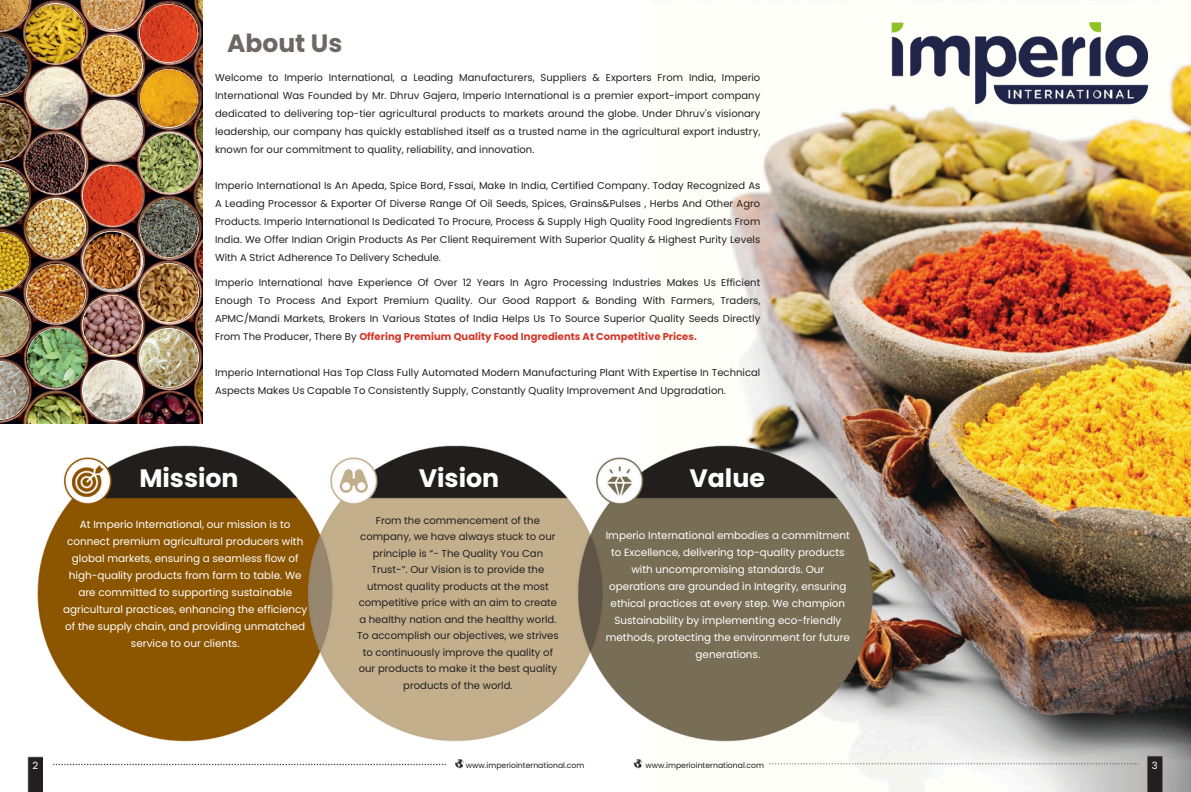
<style>
.page{position:relative;width:1191px;height:792px;background:#fff}
.page>*{position:absolute;margin:0;border:0;box-sizing:border-box;transform-origin:0 0}
.t1{font:700 25.2px "Poppins";color:#fff}
.t2{font:700 25px "Poppins";color:#6f6765}
.t3{font:10.4px/17px "Poppins";color:#fff;text-align:center}
.t4{font:10.1px/16.5px "Poppins";color:#231f20;text-align:center}
.t5{font:10px/18px "Poppins";letter-spacing:.005em;color:#231f20;text-align:justify}
.t6{font:10px "Poppins";color:#fff}
.t7{font:7.7px "Poppins";color:#231f20}
.s1{font-weight:700;color:#d33829}
</style>
<div class="page">
<img style="left:0;top:0;width:202px;height:424px">
<img style="left:82px;top:0;width:60px;height:29px">
<img style="left:85px;top:36px;width:55px;height:60px">
<img style="left:82px;top:36px;width:60px;height:59px;border-radius:50%">
<img style="left:140px;top:4px;width:58px;height:58px">
<img style="left:140px;top:4px;width:58px;height:58px;border-radius:50%">
<img style="left:28px;top:4px;width:57px;height:58px">
<img style="left:0;top:0;width:29px;height:30px">
<img style="left:0;top:36px;width:28px;height:58px">
<img style="left:140px;top:69px;width:58px;height:58px">
<img style="left:140px;top:69px;width:58px;height:58px;border-radius:50%">
<img style="left:135px;top:129px;width:68px;height:134px">
<img style="left:142px;top:264px;width:56px;height:58px">
<img style="left:140px;top:264px;width:58px;height:58px;border-radius:50%">
<img style="left:142px;top:329px;width:56px;height:58px">
<img style="left:140px;top:329px;width:58px;height:58px;border-radius:50%">
<img style="left:85px;top:231px;width:57px;height:60px">
<img style="left:85px;top:296px;width:57px;height:59px">
<img style="left:83px;top:361px;width:59px;height:59px">
<img style="left:83px;top:361px;width:59px;height:59px;border-radius:50%">
<img style="left:29px;top:199px;width:54px;height:57px">
<img style="left:140px;top:199px;width:58px;height:58px;border-radius:50%">
<img style="left:29px;top:329px;width:56px;height:58px">
<img style="left:0;top:361px;width:29px;height:58px">
<img style="left:0;top:297px;width:29px;height:58px">
<img style="left:0;top:232px;width:29px;height:58px">
<img style="left:0;top:168px;width:29px;height:58px">
<img style="left:0;top:103px;width:29px;height:58px">
<img style="left:26px;top:68px;width:60px;height:60px">
<img style="left:26px;top:68px;width:60px;height:60px;border-radius:50%">
<img style="left:83px;top:101px;width:60px;height:60px">
<img style="left:83px;top:101px;width:60px;height:60px;border-radius:50%">
<img style="left:140px;top:133px;width:60px;height:60px">
<img style="left:83px;top:166px;width:60px;height:60px">
<img style="left:83px;top:166px;width:60px;height:60px;border-radius:50%">
<img style="left:25px;top:133px;width:60px;height:60px">
<img style="left:25px;top:133px;width:60px;height:61px;border-radius:50%">
<img style="left:83px;top:232px;width:58px;height:58px">
<img style="left:83px;top:232px;width:58px;height:57px;border-radius:50%">
<img style="left:27px;top:264px;width:58px;height:59px">
<img style="left:27px;top:264px;width:58px;height:59px;border-radius:50%">
<img style="left:730px;top:22px;width:460px;height:770px">
<img style="left:27px;top:756px;width:16px;height:36px">
<img style="left:53px;top:763px;width:392px;height:2px">
<svg style="left:455px;top:760px;width:8px;height:9px"></svg>
<svg style="left:634px;top:760px;width:9px;height:9px"></svg>
<img style="left:37px;top:440px;width:840px;height:306px">
<img style="left:769px;top:751px;width:399px;height:41px">
<img style="left:877px;top:23px;width:278px;height:90px">
<img style="left:27px;top:199px;width:58px;height:59px;border-radius:50%">
<img style="left:83px;top:296px;width:59px;height:58px;border-radius:50%">
<img style="left:26px;top:4px;width:59px;height:59px;border-radius:50%">
<img style="left:27px;top:328px;width:59px;height:60px;border-radius:50%">
<img style="left:140px;top:133px;width:59px;height:60px;border-radius:50%">
<p class="t2" style="left:227px;top:26px;width:117px">About Us</p>
<p class="t5" style="left:215px;top:68px;width:547px">Welcome to Imperio International, a Leading Manufacturers, Suppliers &amp; Exporters From India, Imperio International Was Founded by Mr. Dhruv Gajera, Imperio International is a premier export-import company dedicated to delivering top-tier agricultural products to markets around the globe. Under Dhruv's visionary leadership, our company has quickly established itself as a trusted name in the agricultural export industry, known for our commitment to quality, reliability, and innovation.</p>
<p class="t5" style="left:215px;top:176px;width:547px">Imperio International Is An Apeda, Spice Bord, Fssai, Make In India, Certified Company. Today Recognized As A Leading Processor &amp; Exporter Of Diverse Range Of Oil Seeds, Spices, Grains&amp;Pulses , Herbs And Other Agro Products. Imperio International Is Dedicated To Procure, Process &amp; Supply High Quality Food Ingredients From India. We Offer Indian Origin Products As Per Client Requirement With Superior Quality &amp; Highest Purity Levels With A Strict Adherence To Delivery Schedule.</p>
<p class="t5" style="left:215px;top:273px;width:547px">Imperio International have Experience Of Over 12 Years In Agro Processing Industries Makes Us Efficient Enough To Process And Export Premium Quality. Our Good Rapport &amp; Bonding With Farmers, Traders, APMC/Mandi Markets, Brokers In Various States of India Helps Us To Source Superior Quality Seeds Directly From The Producer, There By <span class="s1">Offering Premium Quality Food Ingredients At Competitive Prices.</span></p>
<p class="t5" style="left:215px;top:363px;width:547px">Imperio International Has Top Class Fully Automated Modern Manufacturing Plant With Expertise In Technical<br>Aspects Makes Us Capable To Consistently Supply, Constantly Quality Improvement And Upgradation.</p>
<p class="t1" style="left:139px;top:461px;width:101px">Mission</p>
<p class="t1" style="left:419px;top:461px;width:82px">Vision</p>
<p class="t1" style="left:689px;top:460px;width:77px">Value</p>
<p class="t3" style="left:63px;top:516px;width:246px">At Imperio International, our mission is to connect premium agricultural producers with global markets, ensuring a seamless flow of high-quality products from farm to table. We are committed to supporting sustainable agricultural practices, enhancing the efficiency of the supply chain, and providing unmatched service to our clients.</p>
<p class="t4" style="left:357px;top:512px;width:203px">From the commencement of the company, we have always stuck to our principle is “- The Quality You Can Trust-”. Our Vision is to provide the utmost quality products at the most competitive price with an aim to create a healthy nation and the healthy world.<br>To accomplish our objectives, we strives to continuously improve the quality of our products to make it the best quality products of the world.</p>
<p class="t3" style="left:606px;top:527px;width:246px">Imperio International embodies a commitment to Excellence, delivering top-quality products with uncompromising standards. Our operations are grounded in Integrity, ensuring ethical practices at every step. We champion Sustainability by implementing eco-friendly methods, protecting the environment for future generations.</p>
<p class="t6" style="left:33px;top:758px;width:7px">2</p>
<p class="t7" style="left:466px;top:760px;width:120px">www.imperiointernational.com</p>
<p class="t7" style="left:646px;top:760px;width:120px">www.imperiointernational.com</p>
<p class="t6" style="left:1152px;top:758px;width:7px">3</p>
</div>
